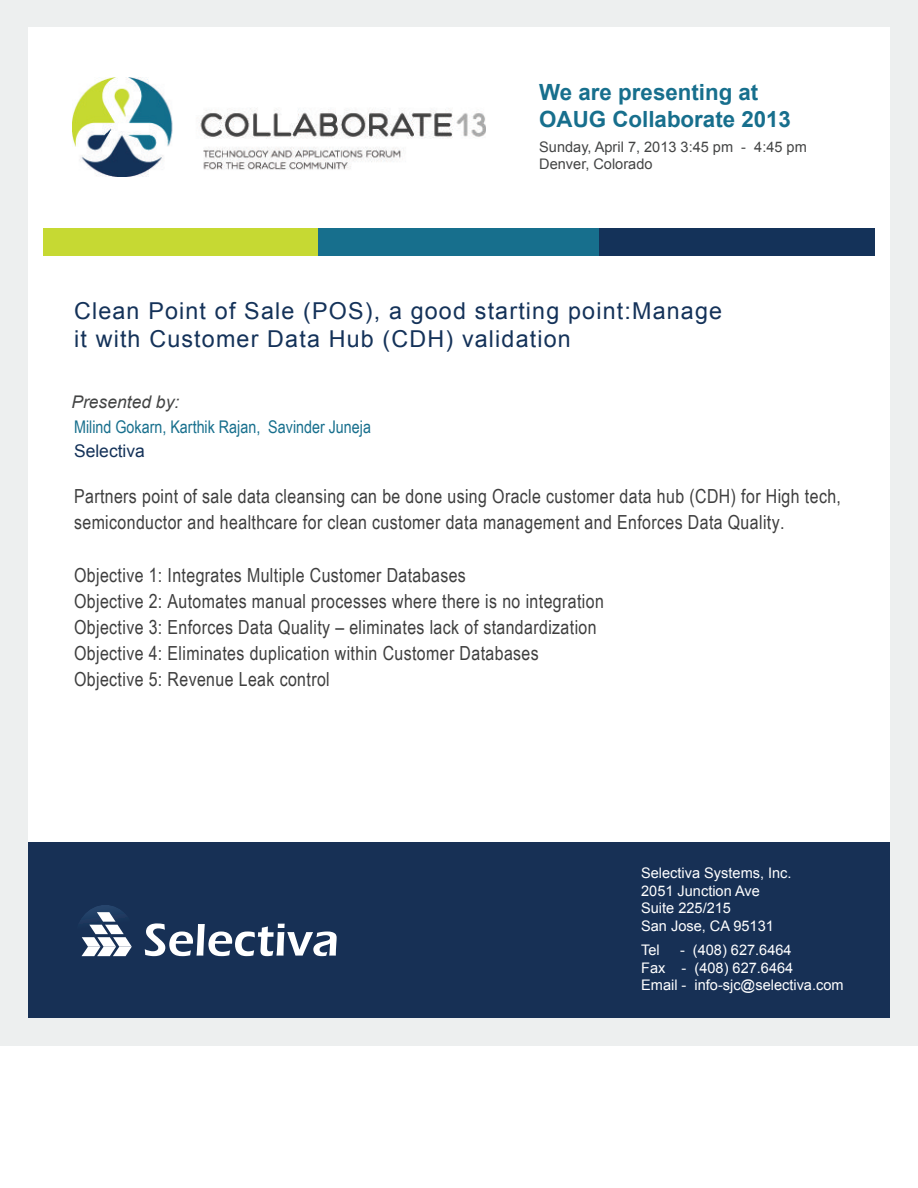
<style>
.page{position:relative;width:918px;height:1188px;background:#fff}
.page>*{position:absolute;margin:0;border:0;box-sizing:border-box;transform-origin:0 0}
.t1{font:23.25px/27.9px "Arial";letter-spacing:.05em;color:#143259}
.t2{font:700 22.35px/26.8px "Arial";color:#176f8d}
.t3{font:19.35px/26.2px "Arial Narrow";letter-spacing:.02em;color:#3f3f3f}
.t4{font:17.4px "Arial Narrow";color:#176f8d}
.t5{font:italic 17.4px "Arial";color:#434444}
.t6{font:17.4px "Arial";color:#143259}
.t7{font:14.55px/17.4px "Arial";color:#fff}
.t8{font:14.55px/17.4px "Arial";color:#434444}
</style>
<div class="page">
<div style="left:0;top:0;width:918px;height:1046px;background:#edefef"></div>
<div style="left:28px;top:28px;width:862px;height:868px;background:#fff"></div>
<div style="left:43px;top:229px;width:276px;height:27px;background:#c6d933"></div>
<div style="left:319px;top:229px;width:280px;height:27px;background:#176f8d"></div>
<div style="left:599px;top:229px;width:276px;height:27px;background:#143259"></div>
<img style="left:73px;top:78px;width:412px;height:99px">
<div style="left:28px;top:843px;width:862px;height:175px;background:#173055"></div>
<svg style="left:80px;top:905px;width:52px;height:51px"></svg>
<svg style="left:145px;top:923px;width:192px;height:33px"></svg>
<p class="t2" style="left:539px;top:81px;width:253px">We are presenting at<br>OAUG Collaborate 2013</p>
<p class="t8" style="left:539px;top:139px;width:269px">Sunday, April 7, 2013 3:45 pm - 4:45 pm<br>Denver, Colorado</p>
<p class="t1" style="left:74px;top:299px;width:650px">Clean Point of Sale (POS), a good starting point:Manage it with Customer Data Hub (CDH) validation</p>
<p class="t5" style="left:71px;top:396px;width:109px">Presented by:</p>
<p class="t4" style="left:74px;top:420px;width:298px">Milind Gokarn, Karthik Rajan, Savinder Juneja</p>
<p class="t6" style="left:74px;top:445px;width:72px">Selectiva</p>
<p class="t3" style="left:74px;top:485px;width:768px">Partners point of sale data cleansing can be done using Oracle customer data hub (CDH) for High tech, semiconductor and healthcare for clean customer data management and Enforces Data Quality.</p>
<p class="t3" style="left:74px;top:564px;width:531px">Objective 1: Integrates Multiple Customer Databases<br>Objective 2: Automates manual processes where there is no integration Objective 3: Enforces Data Quality – eliminates lack of standardization Objective 4: Eliminates duplication within Customer Databases Objective 5: Revenue Leak control</p>
<p class="t7" style="left:641px;top:866px;width:152px">Selectiva Systems, Inc.<br>2051 Junction Ave<br>Suite 225/215<br>San Jose, CA 95131</p>
<p class="t7" style="left:641px;top:943px;width:20px">Tel</p>
<p class="t7" style="left:641px;top:943px;width:204px;text-indent:39px">- (408) 627.6464<br>Fax - (408) 627.6464<br>Email - info-sjc@selectiva.com</p>
</div>
